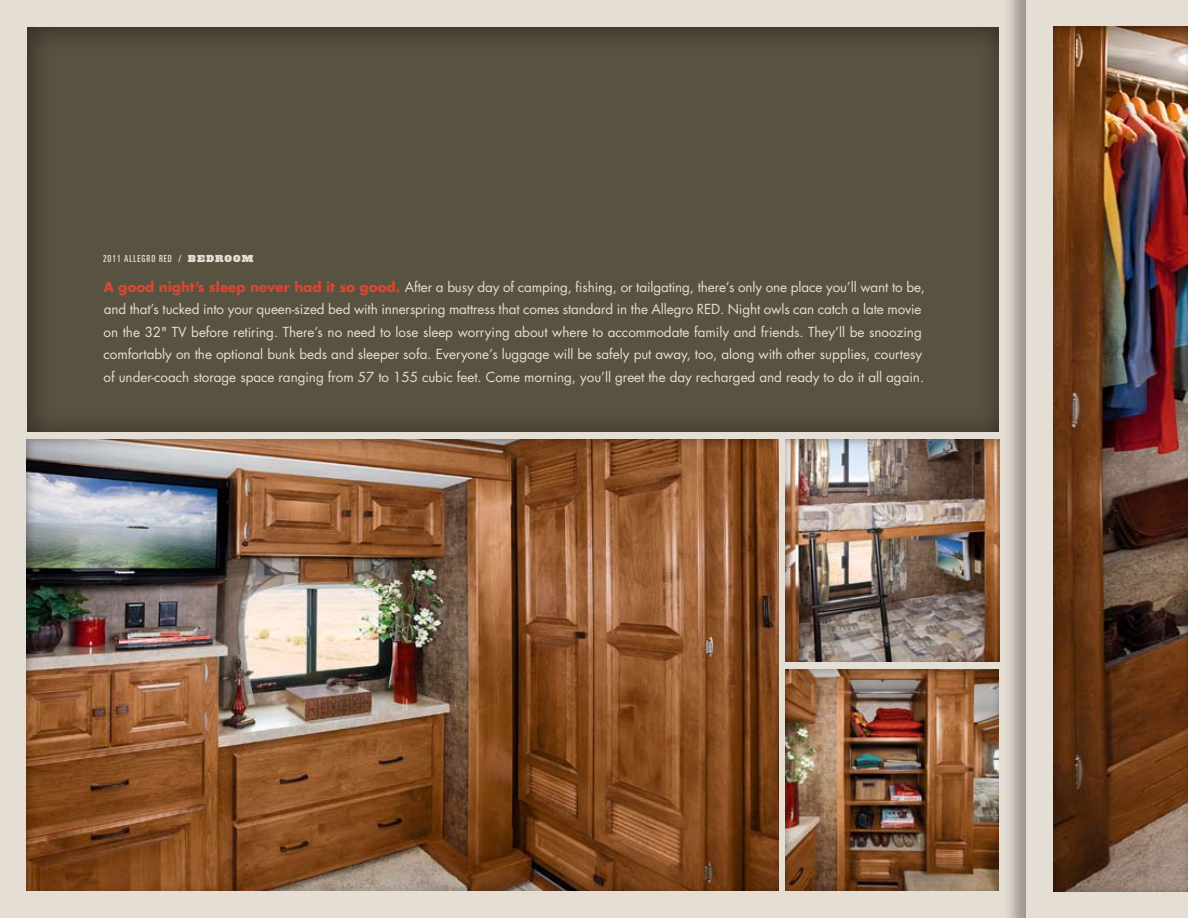
<style>
.page{position:relative;width:1188px;height:918px;background:#e5ded5}
.page>*{position:absolute;margin:0;border:0;box-sizing:border-box;transform-origin:0 0}
.t1{font:13.5px/22.5px "Futura";letter-spacing:-.005em;color:#e5ded5}
.t2{font:ultra-condensed 9.75px "Univers";letter-spacing:.1em;color:#e5ded5}
.t3{font:900 9.3px "Acropolis";color:#e5ded5}
.s1{font-family:"Acropolis";font-weight:900;font-stretch:normal;font-size:9.3px}
.s2{font-weight:700;color:#d84831}
</style>
<div class="page">
<div style="left:27px;top:26px;width:973px;height:407px;background:#585241"></div>
<div style="left:784px;top:667px;width:216px;height:225px;background:#585241;opacity:.45"></div>
<div style="left:25px;top:437px;width:754px;height:455px;background:#585241;opacity:.45"></div>
<div style="left:784px;top:438px;width:216px;height:224px;background:#585241;opacity:.45"></div>
<div style="left:1002px;top:0;width:186px;height:918px;background:#000;opacity:.45"></div>
<img style="left:1026px;top:0;width:162px;height:918px">
<p class="t2" style="left:103px;top:253px;width:104px">2O11 ALLEGRO RED / <span class="s1">BEDROO</span></p>
<p class="t3" style="left:242px;top:253px;width:13px">M</p>
<p class="t1" style="left:103px;top:276px;width:823px"><span class="s2">A good night’s sleep never had it so good.</span> After a busy day of camping, fishing, or tailgating, there’s only one place you’ll want to be, and that’s tucked into your queen-sized bed with innerspring mattress that comes standard in the Allegro RED. Night owls can catch a late movie on the 32" TV before retiring. There’s no need to lose sleep worrying about where to accommodate family and friends. They’ll be snoozing comfortably on the optional bunk beds and sleeper sofa. Everyone’s luggage will be safely put away, too, along with other supplies, courtesy of under-coach storage space ranging from 57 to 155 cubic feet. Come morning, you’ll greet the day recharged and ready to do it all again.</p>
</div>
